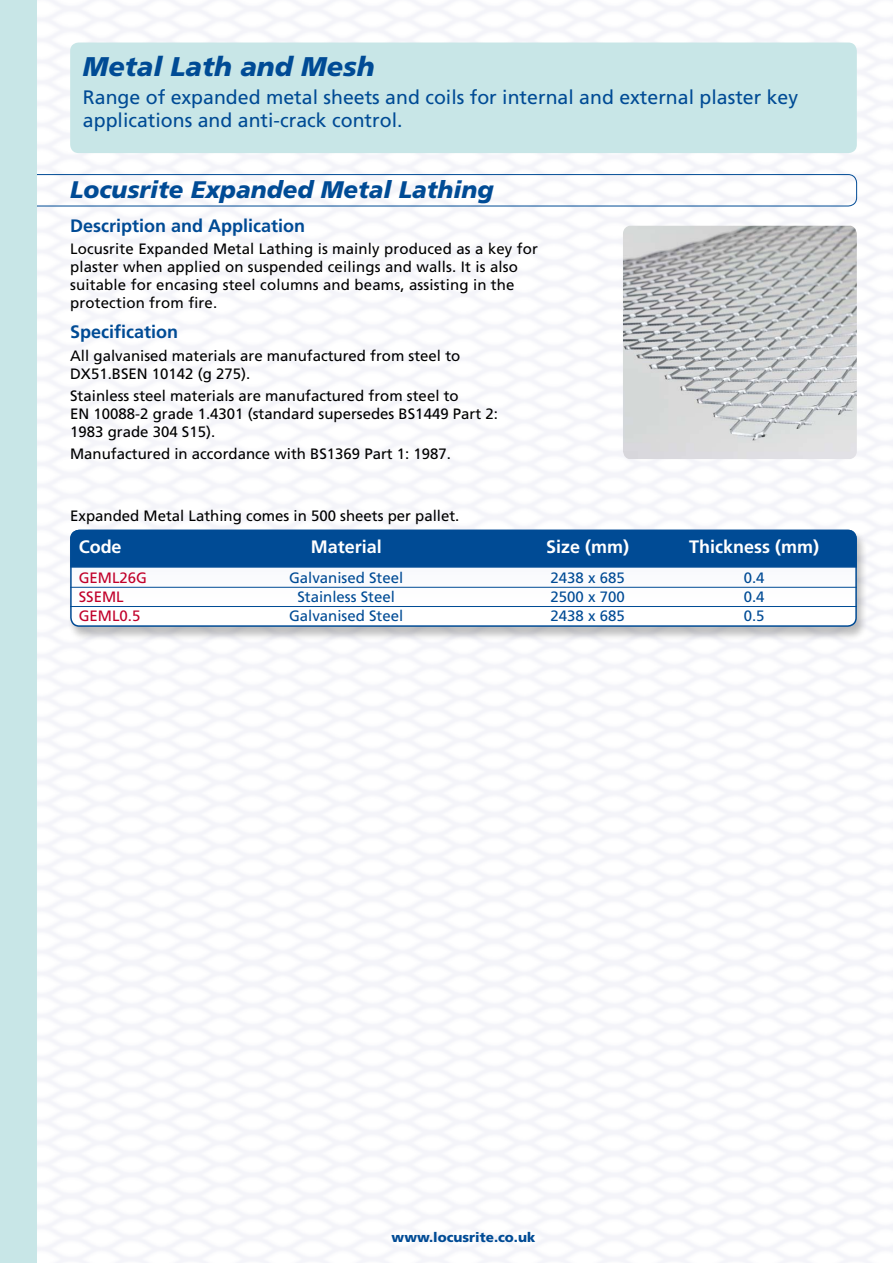
<style>
.page{position:relative;width:893px;height:1263px;background:#fff}
.page>*{position:absolute;margin:0;border:0;box-sizing:border-box;transform-origin:0 0}
.t1{font:italic 900 27px "Frutiger";color:#004b95}
.t2{font:italic 900 24px "Frutiger";color:#004b95}
.t3{font:19.5px/23.4px "Frutiger";color:#004b95}
.t4{font:700 18px "Frutiger";color:#004b95}
.t5{font:700 18px "Frutiger";color:#fff}
.t6{font:15px/18px "Frutiger";color:#000}
.t7{font:15px "Frutiger";color:#004b95}
.t8{font:15px "Frutiger";color:#c1002a}
.t9{font:900 13.5px "Frutiger";color:#004b95}
</style>
<div class="page">
<div style="left:70px;top:43px;width:787px;height:110px;background:#c8e6e7;border-radius:9px"></div>
<div style="left:68px;top:531px;width:800px;height:111px;background:#000;opacity:.25"></div>
<svg style="left:71px;top:568px;width:785px;height:58px"></svg>
<div style="left:70px;top:530px;width:787px;height:97px;border:2px solid #004b95;border-radius:9px"></div>
<div style="left:69px;top:529px;width:789px;height:39px;background:#004b95"></div>
<hr style="left:70px;top:587px;width:787px;height:1px;background:#004b95">
<hr style="left:70px;top:606px;width:787px;height:1px;background:#004b95">
<svg style="left:36px;top:174px;width:821px;height:32px"></svg>
<img style="left:623px;top:226px;width:234px;height:233px">
<div style="left:0;top:0;width:36px;height:1263px;background:#c8e6e7"></div>
<h1 class="t1" style="left:83px;top:51px;width:293px">Metal Lath and Mesh</h1>
<h3 class="t3" style="left:83px;top:85px;width:717px">Range of expanded metal sheets and coils for internal and external plaster key applications and anti-crack control.</h3>
<h2 class="t2" style="left:70px;top:175px;width:425px">Locusrite Expanded Metal Lathing</h2>
<p class="t4" style="left:70px;top:215px;width:237px">Description and Application</p>
<p class="t6" style="left:70px;top:240px;width:469px">Locusrite Expanded Metal Lathing is mainly produced as a key for plaster when applied on suspended ceilings and walls. It is also suitable for encasing steel columns and beams, assisting in the protection from fire.</p>
<p class="t4" style="left:70px;top:322px;width:110px">Specification</p>
<p class="t6" style="left:70px;top:346px;width:392px">All galvanised materials are manufactured from steel to<br>DX51.BSEN 10142 (g 275).</p>
<p class="t6" style="left:70px;top:387px;width:429px">Stainless steel materials are manufactured from steel to<br>EN 10088-2 grade 1.4301 (standard supersedes BS1449 Part 2:<br>1983 grade 304 S15).</p>
<p class="t6" style="left:70px;top:445px;width:382px">Manufactured in accordance with BS1369 Part 1: 1987.</p>
<p class="t6" style="left:70px;top:507px;width:391px">Expanded Metal Lathing comes in 500 sheets per pallet.</p>
<p class="t5" style="left:79px;top:536px;width:45px">Code</p>
<p class="t5" style="left:311px;top:536px;width:73px">Material</p>
<p class="t5" style="left:546px;top:536px;width:85px">Size (mm)</p>
<p class="t5" style="left:689px;top:536px;width:131px">Thickness (mm)</p>
<p class="t8" style="left:79px;top:569px;width:70px">GEML26G</p>
<p class="t7" style="left:289px;top:569px;width:116px">Galvanised Steel</p>
<p class="t7" style="left:551px;top:569px;width:76px">2438 x 685</p>
<p class="t7" style="left:744px;top:569px;width:22px">0.4</p>
<p class="t8" style="left:79px;top:588px;width:46px">SSEML</p>
<p class="t7" style="left:297px;top:588px;width:99px">Stainless Steel</p>
<p class="t7" style="left:551px;top:588px;width:76px">2500 x 700</p>
<p class="t7" style="left:744px;top:588px;width:22px">0.4</p>
<p class="t8" style="left:79px;top:607px;width:63px">GEML0.5</p>
<p class="t7" style="left:289px;top:607px;width:116px">Galvanised Steel</p>
<p class="t7" style="left:551px;top:607px;width:76px">2438 x 685</p>
<p class="t7" style="left:744px;top:607px;width:22px">0.5</p>
<p class="t9" style="left:392px;top:1229px;width:145px">www.locusrite.co.uk</p>
</div>
